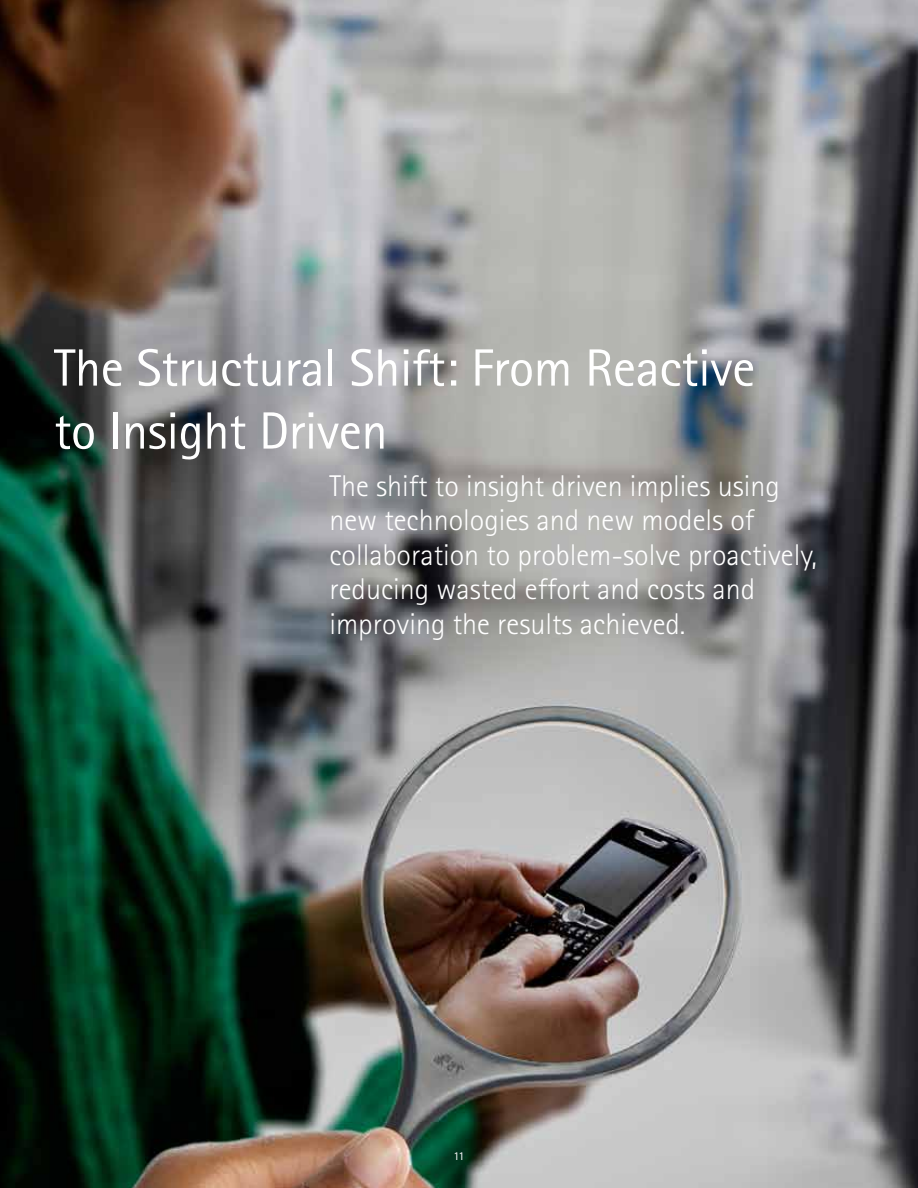
<style>
.page{position:relative;width:918px;height:1188px;background:#fff}
.page>*{position:absolute;margin:0;border:0;box-sizing:border-box;transform-origin:0 0}
.t1{font:52.5px/63px "Agfa Rotis Sans Serif";letter-spacing:-.01em;color:#fff}
.t2{font:300 30px/34.5px "Agfa Rotis Sans Serif";color:#fff}
.t3{font:12px "Agfa Rotis Sans Serif";color:#fff}
</style>
<div class="page">
<img style="left:0;top:0;width:918px;height:1188px">
<h1 class="t1" style="left:54px;top:336px;width:703px">The Structural Shift: From Reactive to Insight Driven</h1>
<p class="t2" style="left:329px;top:469px;width:489px">The shift to insight driven implies using new technologies and new models of collaboration to problem-solve proactively, reducing wasted effort and costs and improving the results achieved.</p>
<p class="t3" style="left:454px;top:1149px;width:12px">11</p>
</div>
